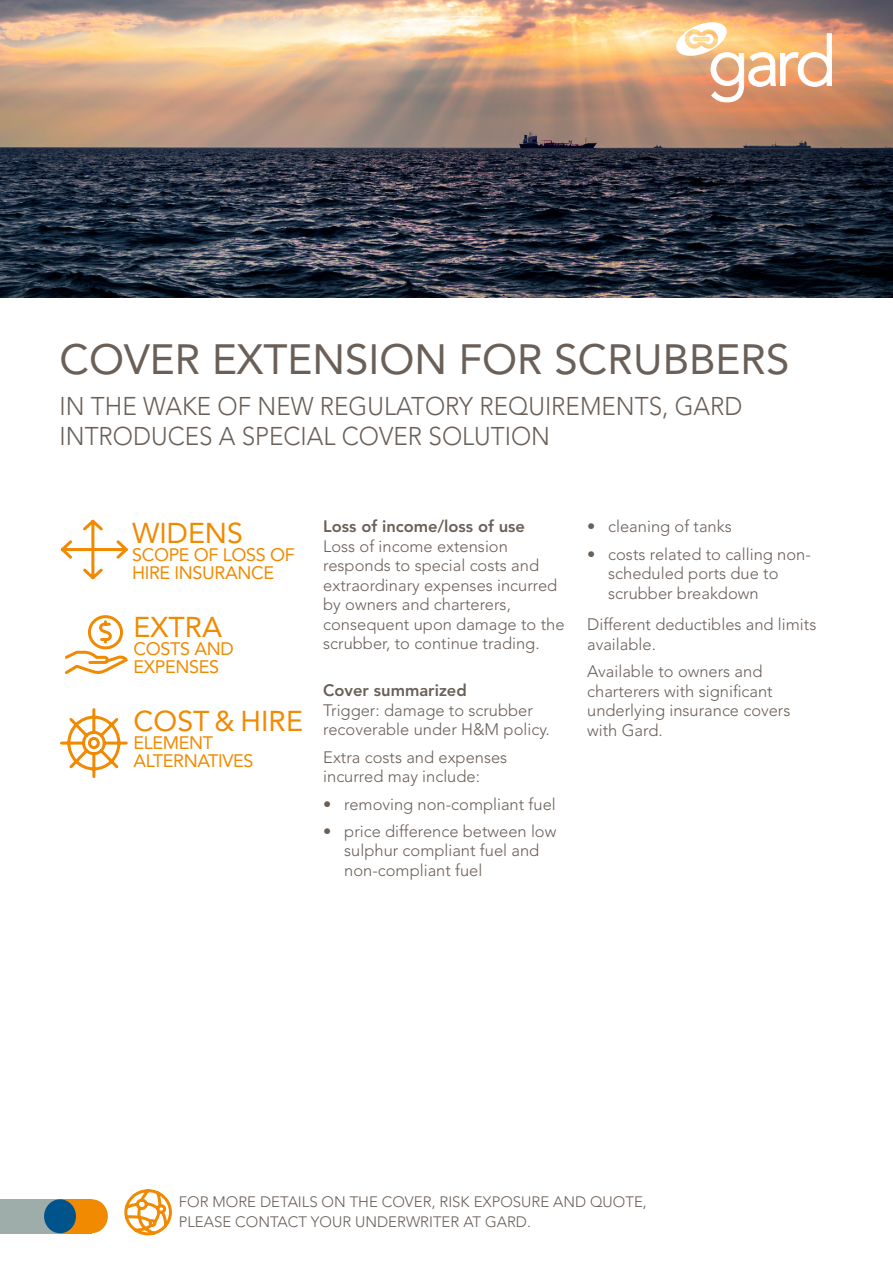
<style>
.page{position:relative;width:893px;height:1263px;background:#fff}
.page>*{position:absolute;margin:0;border:0;box-sizing:border-box;transform-origin:0 0}
.Page_headiing_brown{font:42px "Avenir LT Std";color:#6a6058}
.Outquotes{font:28.5px "Avenir LT Std";color:#f18a00}
.Intro_paragraphs{font:300 25.5px/30.6px "Avenir LT Std";color:#6a6058;scale:.95 1}
.Outquotes-2{font:18px/18px "Avenir LT Std";letter-spacing:-.02em;color:#f18a00}
.Main_text{font:300 16.5px/19.5px "Avenir LT Std";color:#6a6058}
.Paragraph_heading_bl{font:800 16.5px "Avenir LT Std";color:#6a6058}
.Main_text-2{font:300 15px/19.5px "Avenir LT Std";color:#6a6058}
</style>
<div class="page">
<div style="left:0;top:1199px;width:60px;height:34px;background:#9eacaa"></div>
<div style="left:60px;top:1199px;width:32px;height:34px;background:#f18a00"></div>
<div style="left:45px;top:1200px;width:30px;height:32px;background:#00538b;border-radius:50%"></div>
<div style="left:44px;top:1199px;width:32px;height:34px;border:2px solid #00538b;border-radius:50%"></div>
<div style="left:77px;top:1200px;width:30px;height:32px;background:#f18a00;border-radius:50%"></div>
<div style="left:76px;top:1199px;width:32px;height:34px;border:2px solid #f18a00;border-radius:50%"></div>
<img style="left:0;top:0;width:893px;height:298px">
<svg style="left:676px;top:22px;width:156px;height:80px"></svg>
<svg style="left:124px;top:1189px;width:48px;height:47px"></svg>
<svg style="left:60px;top:708px;width:68px;height:70px"></svg>
<svg style="left:60px;top:519px;width:68px;height:61px"></svg>
<svg style="left:65px;top:615px;width:63px;height:59px"></svg>
<p class="Page_headiing_brown" style="left:60px;top:335px;width:731px">COVER EXTENSION FOR SCRUBBERS</p>
<p class="Intro_paragraphs" style="left:60px;top:391px;width:720px">IN THE WAKE OF NEW REGULATORY REQUIREMENTS, GARD<br>INTRODUCES A SPECIAL COVER SOLUTION</p>
<p class="Outquotes" style="left:132px;top:517px;width:112px">WIDENS</p>
<p class="Outquotes-2" style="left:132px;top:546px;width:164px">SCOPE OF LOSS OF<br>HIRE INSURANCE</p>
<p class="Outquotes" style="left:134px;top:610px;width:90px">EXTRA</p>
<p class="Outquotes-2" style="left:134px;top:640px;width:102px">COSTS AND<br>EXPENSES</p>
<p class="Outquotes" style="left:134px;top:704px;width:171px">COST &amp; HIRE</p>
<p class="Outquotes-2" style="left:134px;top:734px;width:121px">ELEMENT<br>ALTERNATIVES</p>
<p class="Paragraph_heading_bl" style="left:323px;top:517px;width:203px">Loss of income/loss of use</p>
<p class="Main_text" style="left:323px;top:536px;width:243px">Loss of income extension responds to special costs and extraordinary expenses incurred by owners and charterers, consequent upon damage to the scrubber, to continue trading.</p>
<p class="Paragraph_heading_bl" style="left:323px;top:681px;width:145px">Cover summarized</p>
<p class="Main_text" style="left:323px;top:700px;width:228px">Trigger: damage to scrubber recoverable under H&amp;M policy.</p>
<p class="Main_text" style="left:323px;top:747px;width:186px">Extra costs and expenses incurred may include:</p>
<p class="Main_text" style="left:323px;top:794px;width:234px">• removing non-compliant fuel</p>
<p class="Main_text" style="left:344px;top:821px;width:214px;text-indent:-21px">• price difference between low sulphur compliant fuel and non-compliant fuel</p>
<p class="Main_text" style="left:587px;top:517px;width:146px">• cleaning of tanks</p>
<p class="Main_text" style="left:608px;top:544px;width:204px;text-indent:-21px">• costs related to calling non&shy;scheduled ports due to scrubber breakdown</p>
<p class="Main_text" style="left:587px;top:615px;width:231px">Different deductibles and limits available.</p>
<p class="Main_text" style="left:587px;top:662px;width:205px">Available to owners and charterers with significant underlying insurance covers with Gard.</p>
<p class="Main_text-2" style="left:179px;top:1192px;width:469px">FOR MORE DETAILS ON THE COVER, RISK EXPOSURE AND QUOTE,<br>PLEASE CONTACT YOUR UNDERWRITER AT GARD.</p>
</div>
